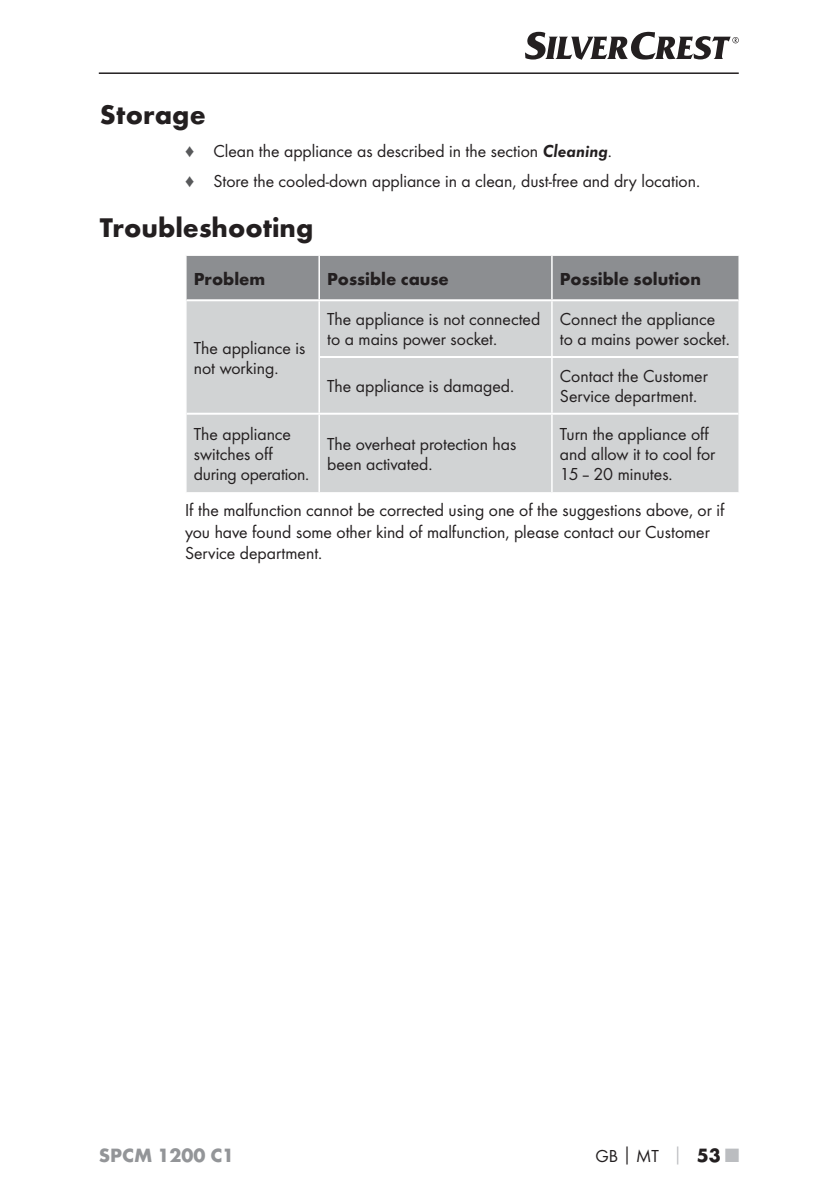
<style>
.page{position:relative;width:839px;height:1190px;background:#fff}
.page>*{position:absolute;margin:0;border:0;box-sizing:border-box;transform-origin:0 0}
.t1{font:700 28px "Futura";color:#231f20}
.t2{font:700 20px "Futura";color:#939598}
.t3{font:18px/20px "Futura Boo";color:#231f20}
.t4{font:700 18px "Futura";color:#231f20}
.s1{font-family:"Futura Dem Obl"}
.s2{font-family:"Futura";font-weight:700}
.s3{font-family:"Futura";font-weight:700;color:#bbbdc0}
.s4{font-family:"Futura";font-weight:700;font-size:20px}
.s5{font-family:"Futura";font-weight:700;font-size:20px;color:#bbbdc0}
</style>
<div class="page">
<hr style="left:99px;top:72px;width:639px;height:2px;background:#231f20">
<svg style="left:525px;top:32px;width:213px;height:28px"></svg>
<div style="left:186px;top:256px;width:552px;height:43px;background:#8c8e91"></div>
<div style="left:186px;top:301px;width:552px;height:191px;background:#d1d3d4"></div>
<hr style="left:320px;top:356px;width:231px;height:2px;background:#fff">
<hr style="left:551px;top:356px;width:187px;height:2px;background:#fff">
<hr style="left:186px;top:413px;width:365px;height:2px;background:#fff">
<hr style="left:551px;top:413px;width:187px;height:2px;background:#fff">
<hr style="left:318px;top:256px;width:2px;height:43px;background:#fff">
<hr style="left:551px;top:256px;width:1px;height:43px;background:#fff">
<hr style="left:318px;top:301px;width:2px;height:56px;background:#fff">
<hr style="left:551px;top:301px;width:1px;height:55px;background:#fff">
<hr style="left:318px;top:357px;width:2px;height:56px;background:#fff">
<hr style="left:551px;top:358px;width:1px;height:55px;background:#fff">
<hr style="left:318px;top:415px;width:2px;height:77px;background:#fff">
<hr style="left:551px;top:415px;width:1px;height:77px;background:#fff">
<h1 class="t1" style="left:100px;top:103px;width:107px">Storage</h1>
<p class="t3" style="left:213px;top:137px;width:488px;line-height:30px">Clean the appliance as described in the section <span class="s1">Cleaning</span>.<br>Store the cooled-down appliance in a clean, dust-free and dry location.</p>
<h1 class="t1" style="left:100px;top:217px;width:215px">Troubleshooting</h1>
<p class="t4" style="left:194px;top:272px;width:73px">Problem</p>
<p class="t4" style="left:327px;top:272px;width:123px">Possible cause</p>
<p class="t4" style="left:559px;top:272px;width:142px">Possible solution</p>
<p class="t3" style="left:194px;top:339px;width:113px">The appliance is not working.</p>
<p class="t3" style="left:327px;top:310px;width:214px">The appliance is not connected to a mains power socket.</p>
<p class="t3" style="left:559px;top:310px;width:171px">Connect the appliance to a mains power socket.</p>
<p class="t3" style="left:327px;top:377px;width:188px">The appliance is damaged.</p>
<p class="t3" style="left:559px;top:367px;width:149px">Contact the Customer<br>Service department.</p>
<p class="t3" style="left:194px;top:425px;width:117px">The appliance switches off during operation.</p>
<p class="t3" style="left:327px;top:435px;width:191px">The overheat protection has been activated.</p>
<p class="t3" style="left:559px;top:425px;width:157px">Turn the appliance off and allow it to cool for<br>15 – 20 minutes.</p>
<p class="t3" style="left:185px;top:500px;width:540px;line-height:21.6px">If the malfunction cannot be corrected using one of the suggestions above, or if you have found some other kind of malfunction, please contact our Customer<br>Service department.</p>
<p class="t2" style="left:99px;top:1147px;width:137px">SPCM 1200 C1</p>
<p class="t3" style="left:595px;top:1147px;width:145px">GB<span class="s2">│</span>MT <span class="s3">│</span> <span class="s4">53</span> <span class="s5">■</span></p>
</div>
